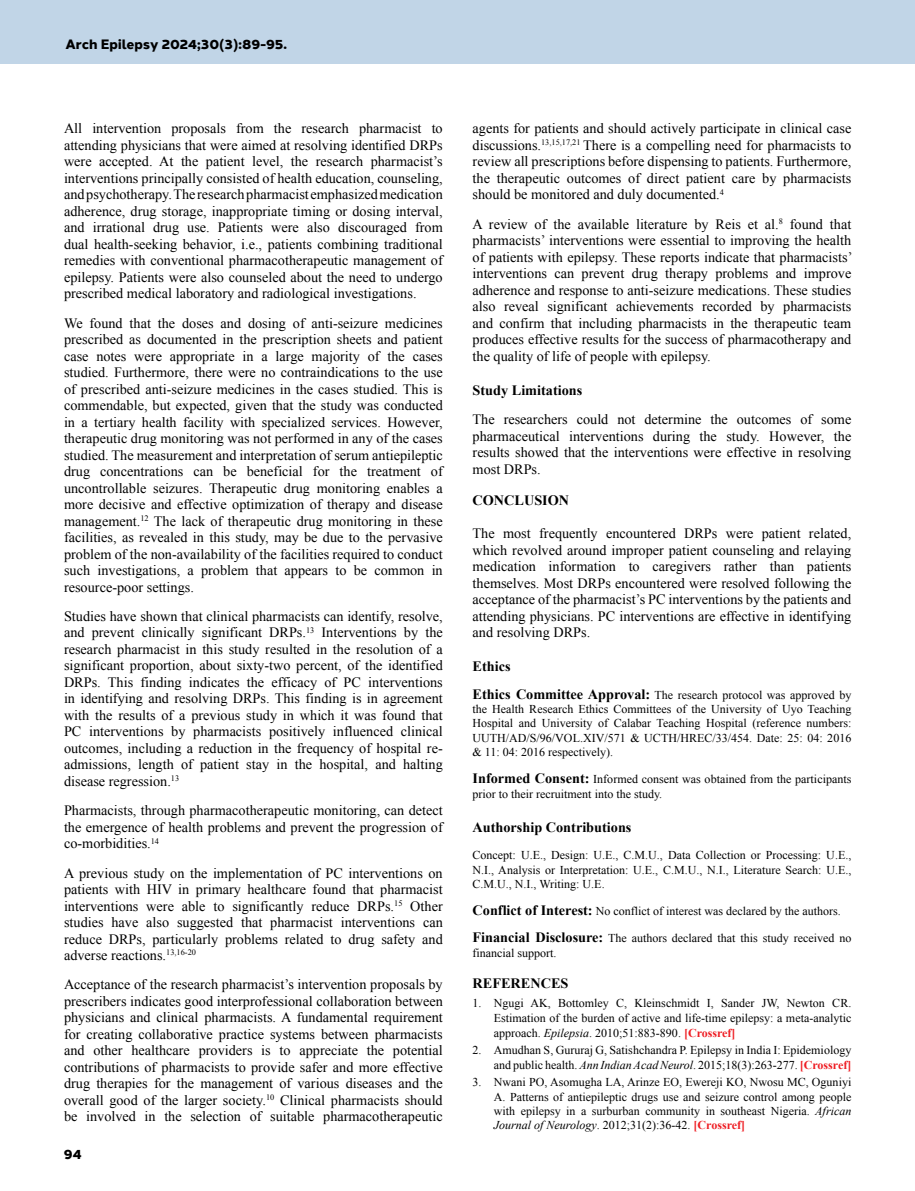
<style>
.page{position:relative;width:915px;height:1191px;background:#fff}
.page>*{position:absolute;margin:0;border:0;box-sizing:border-box;transform-origin:0 0}
.YAZI{font:14.25px/16.5px "Times New Roman";color:#000;text-align:justify}
.BOLD{font:700 14.25px "Times New Roman";color:#000}
.ARA_BASLIK{font:700 14.25px "Times New Roman";color:#000}
.t1{font:800 13.5px "Halcom";color:#000}
.ETİK{font:12px/14.4px "Times New Roman";color:#000;text-align:justify}
.s1{font-weight:700;font-size:14.25px}
.s2{font-style:italic}
.s3{font-weight:700;color:#ee1d23}
</style>
<div class="page">
<div style="left:0;top:0;width:914px;height:64px;background:#c1d5e7"></div>
<p class="t1" style="left:65px;top:33px;width:223px">Arch Epilepsy 2024;30(3):89-95.</p>
<p class="YAZI" style="left:64px;top:120px;width:380px">All intervention proposals from the research pharmacist to attending physicians that were aimed at resolving identified DRPs were accepted. At the patient level, the research pharmacist’s interventions principally consisted of health education, counseling, and psychotherapy. The research pharmacist emphasized medication adherence, drug storage, inappropriate timing or dosing interval, and irrational drug use. Patients were also discouraged from dual health-seeking behavior, i.e., patients combining traditional remedies with conventional pharmacotherapeutic management of epilepsy. Patients were also counseled about the need to undergo prescribed medical laboratory and radiological investigations.</p>
<p class="YAZI" style="left:64px;top:314px;width:380px">We found that the doses and dosing of anti-seizure medicines prescribed as documented in the prescription sheets and patient case notes were appropriate in a large majority of the cases studied. Furthermore, there were no contraindications to the use of prescribed anti-seizure medicines in the cases studied. This is commendable, but expected, given that the study was conducted in a tertiary health facility with specialized services. However, therapeutic drug monitoring was not performed in any of the cases studied. The measurement and interpretation of serum antiepileptic drug concentrations can be beneficial for the treatment of uncontrollable seizures. Therapeutic drug monitoring enables a more decisive and effective optimization of therapy and disease management.<sup>12</sup> The lack of therapeutic drug monitoring in these facilities, as revealed in this study, may be due to the pervasive problem of the non-availability of the facilities required to conduct such investigations, a problem that appears to be common in resource-poor settings.</p>
<p class="YAZI" style="left:64px;top:607px;width:380px">Studies have shown that clinical pharmacists can identify, resolve, and prevent clinically significant DRPs.<sup>13</sup> Interventions by the research pharmacist in this study resulted in the resolution of a significant proportion, about sixty-two percent, of the identified DRPs. This finding indicates the efficacy of PC interventions in identifying and resolving DRPs. This finding is in agreement with the results of a previous study in which it was found that PC interventions by pharmacists positively influenced clinical outcomes, including a reduction in the frequency of hospital re&shy;admissions, length of patient stay in the hospital, and halting disease regression.<sup>13</sup></p>
<p class="YAZI" style="left:64px;top:802px;width:380px">Pharmacists, through pharmacotherapeutic monitoring, can detect the emergence of health problems and prevent the progression of co-morbidities.<sup>14</sup></p>
<p class="YAZI" style="left:64px;top:864px;width:380px">A previous study on the implementation of PC interventions on patients with HIV in primary healthcare found that pharmacist interventions were able to significantly reduce DRPs.<sup>15</sup> Other studies have also suggested that pharmacist interventions can reduce DRPs, particularly problems related to drug safety and adverse reactions.<sup>13,16-20</sup></p>
<p class="YAZI" style="left:64px;top:976px;width:380px">Acceptance of the research pharmacist’s intervention proposals by prescribers indicates good interprofessional collaboration between physicians and clinical pharmacists. A fundamental requirement for creating collaborative practice systems between pharmacists and other healthcare providers is to appreciate the potential contributions of pharmacists to provide safer and more effective drug therapies for the management of various diseases and the overall good of the larger society.<sup>10</sup> Clinical pharmacists should be involved in the selection of suitable pharmacotherapeutic</p>
<p class="t1" style="left:64px;top:1143px;width:19px">94</p>
<p class="YAZI" style="left:472px;top:120px;width:380px">agents for patients and should actively participate in clinical case discussions.<sup>13,15,17,21</sup> There is a compelling need for pharmacists to review all prescriptions before dispensing to patients. Furthermore, the therapeutic outcomes of direct patient care by pharmacists should be monitored and duly documented.<sup>4</sup></p>
<p class="YAZI" style="left:472px;top:215px;width:381px">A review of the available literature by Reis et al.<sup>8</sup> found that pharmacists’ interventions were essential to improving the health of patients with epilepsy. These reports indicate that pharmacists’ interventions can prevent drug therapy problems and improve adherence and response to anti-seizure medications. These studies also reveal significant achievements recorded by pharmacists and confirm that including pharmacists in the therapeutic team produces effective results for the success of pharmacotherapy and the quality of life of people with epilepsy.</p>
<p class="BOLD" style="left:472px;top:380px;width:111px">Study Limitations</p>
<p class="YAZI" style="left:472px;top:411px;width:380px">The researchers could not determine the outcomes of some pharmaceutical interventions during the study. However, the results showed that the interventions were effective in resolving most DRPs.</p>
<p class="ARA_BASLIK" style="left:472px;top:490px;width:98px">CONCLUSION</p>
<p class="YAZI" style="left:472px;top:525px;width:380px">The most frequently encountered DRPs were patient related, which revolved around improper patient counseling and relaying medication information to caregivers rather than patients themselves. Most DRPs encountered were resolved following the acceptance of the pharmacist’s PC interventions by the patients and attending physicians. PC interventions are effective in identifying and resolving DRPs.</p>
<p class="BOLD" style="left:472px;top:657px;width:40px">Ethics</p>
<p class="ETİK" style="left:472px;top:687px;width:380px"><span class="s1">Ethics Committee Approval:</span> The research protocol was approved by the Health Research Ethics Committees of the University of Uyo Teaching Hospital and University of Calabar Teaching Hospital (reference numbers:<br>UUTH/AD/S/96/VOL.XIV/571 &amp; UCTH/HREC/33/454. Date: 25: 04: 2016 &amp; 11: 04: 2016 respectively).</p>
<p class="ETİK" style="left:472px;top:772px;width:380px"><span class="s1">Informed Consent:</span> Informed consent was obtained from the participants prior to their recruitment into the study.</p>
<p class="BOLD" style="left:472px;top:817px;width:160px">Authorship Contributions</p>
<p class="ETİK" style="left:472px;top:848px;width:380px">Concept: U.E., Design: U.E., C.M.U., Data Collection or Processing: U.E., N.I., Analysis or Interpretation: U.E., C.M.U., N.I., Literature Search: U.E., C.M.U., N.I., Writing: U.E.</p>
<p class="ETİK" style="left:472px;top:903px;width:369px"><span class="s1">Conflict of Interest:</span> No conflict of interest was declared by the authors.</p>
<p class="ETİK" style="left:472px;top:931px;width:380px"><span class="s1">Financial Disclosure:</span> The authors declared that this study received no financial support.</p>
<p class="ARA_BASLIK" style="left:472px;top:973px;width:97px">REFERENCES</p>
<p class="ETİK" style="left:493px;top:995px;width:359px;line-height:15px;text-indent:-21px">1. Ngugi AK, Bottomley C, Kleinschmidt I, Sander JW, Newton CR.<br>Estimation of the burden of active and life-time epilepsy: a meta-analytic approach. <span class="s2">Epilepsia</span>. 2010;51:883-890. <span class="s3">[Crossref]</span></p>
<p class="ETİK" style="left:472px;top:1042px;width:380px;line-height:15px;text-align:right">2. Amudhan S, Gururaj G, Satishchandra P. Epilepsy in India I: Epidemiology and public health. <span class="s2">Ann Indian Acad Neurol</span>. 2015;18(3):263-277. <span class="s3">[Crossref]</span></p>
<p class="ETİK" style="left:493px;top:1074px;width:359px;text-indent:-21px">3. Nwani PO, Asomugha LA, Arinze EO, Ewereji KO, Nwosu MC, Oguniyi A. Patterns of antiepileptic drugs use and seizure control among people with epilepsy in a surburban community in southeast Nigeria. <span class="s2">African Journal of Neurology</span>. 2012;31(2):36-42. <span class="s3">[Crossref]</span></p>
</div>
